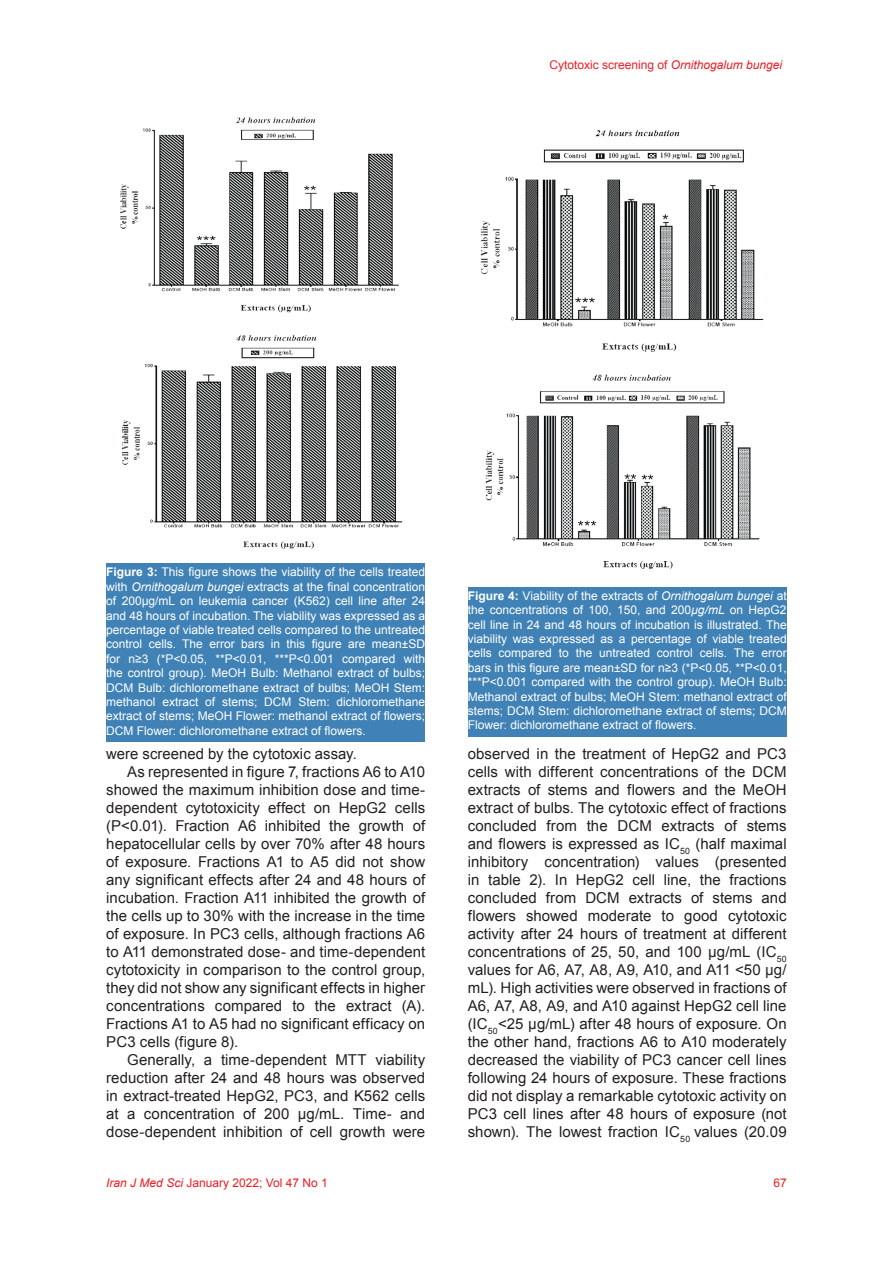
<style>
.page{position:relative;width:893px;height:1263px;background:#fff}
.page>*{position:absolute;margin:0;border:0;box-sizing:border-box;transform-origin:0 0}
.t1{font:15px/18px "Arial";letter-spacing:.005em;color:#231f20;text-align:justify}
.t2{font:12px/14.4px "Arial";color:#fff;text-align:justify}
.t3{font:12px "Arial";color:#ee1d23}
.s1{font-style:italic}
.s2{font-weight:700}
</style>
<div class="page">
<img style="left:120px;top:117px;width:283px;height:432px">
<img style="left:480px;top:130px;width:284px;height:439px">
<div style="left:106px;top:563px;width:319px;height:178px;background:#4082b5"></div>
<div style="left:468px;top:587px;width:319px;height:149px;background:#4082b5"></div>
<p class="t3" style="left:549px;top:57px;width:234px">Cytotoxic screening of <span class="s1">Ornithogalum bungei</span></p>
<p class="t2" style="left:106px;top:565px;width:320px"><span class="s2">Figure 3:</span> This figure shows the viability of the cells treated with <span class="s1">Ornithogalum bungei</span> extracts at the final concentration of 200μg/mL on leukemia cancer (K562) cell line after 24 and 48 hours of incubation. The viability was expressed as a percentage of viable treated cells compared to the untreated control cells. The error bars in this figure are mean±SD for n≥3 (*P&lt;0.05, **P&lt;0.01, ***P&lt;0.001 compared with the control group). MeOH Bulb: Methanol extract of bulbs; DCM Bulb: dichloromethane extract of bulbs; MeOH Stem: methanol extract of stems; DCM Stem: dichloromethane extract of stems; MeOH Flower: methanol extract of flowers; DCM Flower: dichloromethane extract of flowers.</p>
<p class="t1" style="left:106px;top:745px;width:252px">were screened by the cytotoxic assay.</p>
<p class="t1" style="left:127px;top:763px;width:299px">As represented in figure 7, fractions A6 to A10</p>
<p class="t1" style="left:106px;top:781px;width:320px">showed the maximum inhibition dose and time-</p>
<p class="t1" style="left:106px;top:799px;width:320px">dependent cytotoxicity effect on HepG2 cells</p>
<p class="t1" style="left:106px;top:817px;width:320px">(P&lt;0.01). Fraction A6 inhibited the growth of</p>
<p class="t1" style="left:106px;top:835px;width:320px">hepatocellular cells by over 70% after 48 hours</p>
<p class="t1" style="left:106px;top:853px;width:320px">of exposure. Fractions A1 to A5 did not show</p>
<p class="t1" style="left:106px;top:871px;width:320px">any significant effects after 24 and 48 hours of</p>
<p class="t1" style="left:106px;top:889px;width:320px">incubation. Fraction A11 inhibited the growth of</p>
<p class="t1" style="left:106px;top:907px;width:320px">the cells up to 30% with the increase in the time</p>
<p class="t1" style="left:106px;top:925px;width:320px">of exposure. In PC3 cells, although fractions A6</p>
<p class="t1" style="left:106px;top:943px;width:320px">to A11 demonstrated dose- and time-dependent</p>
<p class="t1" style="left:106px;top:961px;width:320px">cytotoxicity in comparison to the control group,</p>
<p class="t1" style="left:106px;top:979px;width:320px">they did not show any significant effects in higher</p>
<p class="t1" style="left:106px;top:997px;width:320px">concentrations compared to the extract (A).</p>
<p class="t1" style="left:106px;top:1015px;width:320px">Fractions A1 to A5 had no significant efficacy on</p>
<p class="t1" style="left:106px;top:1033px;width:133px">PC3 cells (figure 8).</p>
<p class="t1" style="left:127px;top:1051px;width:299px">Generally, a time-dependent MTT viability</p>
<p class="t1" style="left:106px;top:1069px;width:320px">reduction after 24 and 48 hours was observed</p>
<p class="t1" style="left:106px;top:1087px;width:320px">in extract-treated HepG2, PC3, and K562 cells</p>
<p class="t1" style="left:106px;top:1105px;width:320px">at a concentration of 200 μg/mL. Time- and</p>
<p class="t1" style="left:106px;top:1123px;width:320px">dose-dependent inhibition of cell growth were</p>
<p class="t2" style="left:468px;top:588px;width:320px"><span class="s2">Figure 4:</span> Viability of the extracts of <span class="s1">Ornithogalum bungei</span> at the concentrations of 100, 150, and 200<span class="s1">µg/mL</span> on HepG2 cell line in 24 and 48 hours of incubation is illustrated. The viability was expressed as a percentage of viable treated cells compared to the untreated control cells. The error bars in this figure are mean±SD for n≥3 (*P&lt;0.05, **P&lt;0.01, ***P&lt;0.001 compared with the control group). MeOH Bulb:<br>Methanol extract of bulbs; MeOH Stem: methanol extract of stems; DCM Stem: dichloromethane extract of stems; DCM Flower: dichloromethane extract of flowers.</p>
<p class="t1" style="left:468px;top:745px;width:320px">observed in the treatment of HepG2 and PC3 cells with different concentrations of the DCM extracts of stems and flowers and the MeOH extract of bulbs. The cytotoxic effect of fractions concluded from the DCM extracts of stems and flowers is expressed as IC<sub>50</sub> (half maximal inhibitory concentration) values (presented in table 2). In HepG2 cell line, the fractions concluded from DCM extracts of stems and flowers showed moderate to good cytotoxic activity after 24 hours of treatment at different concentrations of 25, 50, and 100 μg/mL (IC<sub>50 </sub>values for A6, A7, A8, A9, A10, and A11 &lt;50 μg/ mL). High activities were observed in fractions of A6, A7, A8, A9, and A10 against HepG2 cell line (IC<sub>50</sub>&lt;25 μg/mL) after 48 hours of exposure. On the other hand, fractions A6 to A10 moderately decreased the viability of PC3 cancer cell lines following 24 hours of exposure. These fractions did not display a remarkable cytotoxic activity on PC3 cell lines after 48 hours of exposure (not shown). The lowest fraction IC<sub>50</sub> values (20.09</p>
<p class="t3" style="left:106px;top:1175px;width:223px"><span class="s1">Iran J Med Sci</span> January 2022; Vol 47 No 1</p>
<p class="t3" style="left:773px;top:1175px;width:15px">67</p>
</div>
